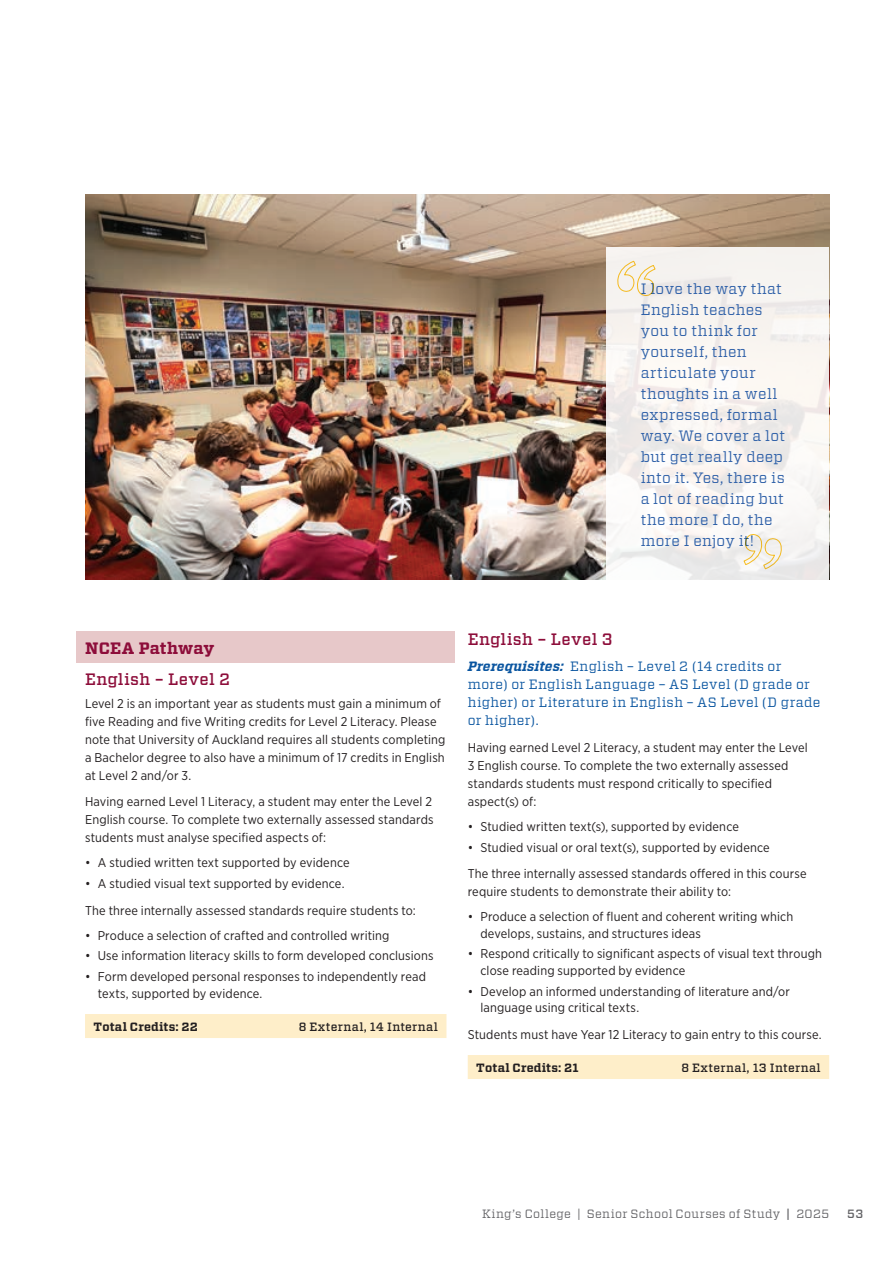
<style>
.page{position:relative;width:893px;height:1263px;background:#fff}
.page>*{position:absolute;margin:0;border:0;box-sizing:border-box;transform-origin:0 0}
.t1{font:500 16.5px "Vitesse";letter-spacing:.02em;color:#8d0d3a}
.t2{font:700 16.5px "Vitesse";letter-spacing:.01em;color:#8d0d3a}
.t3{font:15px/21px "Vitesse";letter-spacing:.025em;color:#2e60a8}
.t4{font:13.5px/18px "Vitesse";letter-spacing:.03em;color:#0a55a0}
.t5{font:12.75px/18px "Gotham Narrow";letter-spacing:.01em;color:#231f20}
.t6{font:12px "Vitesse";letter-spacing:.03em;color:#636366}
.t7{font:500 12px "Vitesse";letter-spacing:.04em;color:#231f20}
.t8{font:700 12px "Vitesse";letter-spacing:.015em;color:#231f20}
.t9{font:500 12px "Vitesse";color:#636366}
.s1{font-weight:700;font-style:italic}
.s2{font-weight:500}
</style>
<div class="page">
<div style="left:77px;top:631px;width:378px;height:32px;background:#e7c8c9"></div>
<div style="left:85px;top:1014px;width:361px;height:24px;background:#feeec9"></div>
<div style="left:468px;top:1055px;width:361px;height:24px;background:#feeec9"></div>
<img style="left:85px;top:195px;width:744px;height:385px">
<div style="left:607px;top:248px;width:222px;height:332px;background:linear-gradient(to bottom,#f6f2ef,#f5f3f2)"></div>
<svg style="left:618px;top:260px;width:38px;height:36px"></svg>
<svg style="left:743px;top:533px;width:38px;height:37px"></svg>
<p class="t3" style="left:641px;top:278px;width:146px">I love the way that<br>English teaches you to think for yourself, then articulate your thoughts in a well expressed, formal way. We cover a lot but get really deep into it. Yes, there is a lot of reading but the more I do, the more I enjoy it!</p>
<p class="t2" style="left:85px;top:637px;width:131px">NCEA Pathway</p>
<p class="t1" style="left:85px;top:669px;width:147px">English – Level 2</p>
<p class="t5" style="left:85px;top:694px;width:362px">Level 2 is an important year as students must gain a minimum of five Reading and five Writing credits for Level 2 Literacy. Please note that University of Auckland requires all students completing a Bachelor degree to also have a minimum of 17 credits in English at Level 2 and/or 3.</p>
<p class="t5" style="left:85px;top:792px;width:350px;text-align:justify">Having earned Level 1 Literacy, a student may enter the Level 2<br>English course. To complete two externally assessed standards students must analyse specified aspects of:</p>
<p class="t5" style="left:85px;top:853px;width:266px">• A studied written text supported by evidence</p>
<p class="t5" style="left:85px;top:870px;width:332px;line-height:26.5px">• A studied visual text supported by evidence.<br>The three internally assessed standards require students to:</p>
<p class="t5" style="left:85px;top:926px;width:306px">• Produce a selection of crafted and controlled writing</p>
<p class="t5" style="left:85px;top:946px;width:350px">• Use information literacy skills to form developed conclusions</p>
<p class="t5" style="left:98px;top:968px;width:330px;line-height:16.5px;text-indent:-13px">• Form developed personal responses to independently read texts, supported by evidence.</p>
<p class="t8" style="left:94px;top:1019px;width:106px">Total Credits: 22</p>
<p class="t7" style="left:299px;top:1019px;width:141px">8 External, 14 Internal</p>
<p class="t1" style="left:468px;top:628px;width:146px">English – Level 3</p>
<p class="t4" style="left:468px;top:657px;width:354px"><span class="s1">Prerequisites:</span> English – Level 2 (14 credits or more) or English Language – AS Level (D grade or higher) or Literature in English – AS Level (D grade or higher).</p>
<p class="t5" style="left:468px;top:738px;width:342px">Having earned Level 2 Literacy, a student may enter the Level 3 English course. To complete the two externally assessed standards students must respond critically to specified aspect(s) of:</p>
<p class="t5" style="left:468px;top:817px;width:273px">• Studied written text(s), supported by evidence</p>
<p class="t5" style="left:468px;top:833px;width:340px;line-height:26.5px">• Studied visual or oral text(s), supported by evidence<br>The three internally assessed standards offered in this course</p>
<p class="t5" style="left:468px;top:882px;width:265px">require students to demonstrate their ability to:</p>
<p class="t5" style="left:480px;top:908px;width:314px;line-height:16.5px;text-indent:-13px">• Produce a selection of fluent and coherent writing which develops, sustains, and structures ideas</p>
<p class="t5" style="left:480px;top:945px;width:343px;line-height:16.5px;text-indent:-13px">• Respond critically to significant aspects of visual text through close reading supported by evidence</p>
<p class="t5" style="left:480px;top:982px;width:311px;line-height:16.5px;text-indent:-13px">• Develop an informed understanding of literature and/or language using critical texts.</p>
<p class="t5" style="left:468px;top:1025px;width:355px">Students must have Year 12 Literacy to gain entry to this course.</p>
<p class="t8" style="left:476px;top:1060px;width:104px">Total Credits: 21</p>
<p class="t7" style="left:681px;top:1060px;width:141px">8 External, 13 Internal</p>
<p class="t6" style="left:482px;top:1206px;width:349px">King’s College | Senior School Courses of Study <span class="s2">|</span> 2025</p>
<p class="t9" style="left:847px;top:1206px;width:17px">53</p>
</div>
